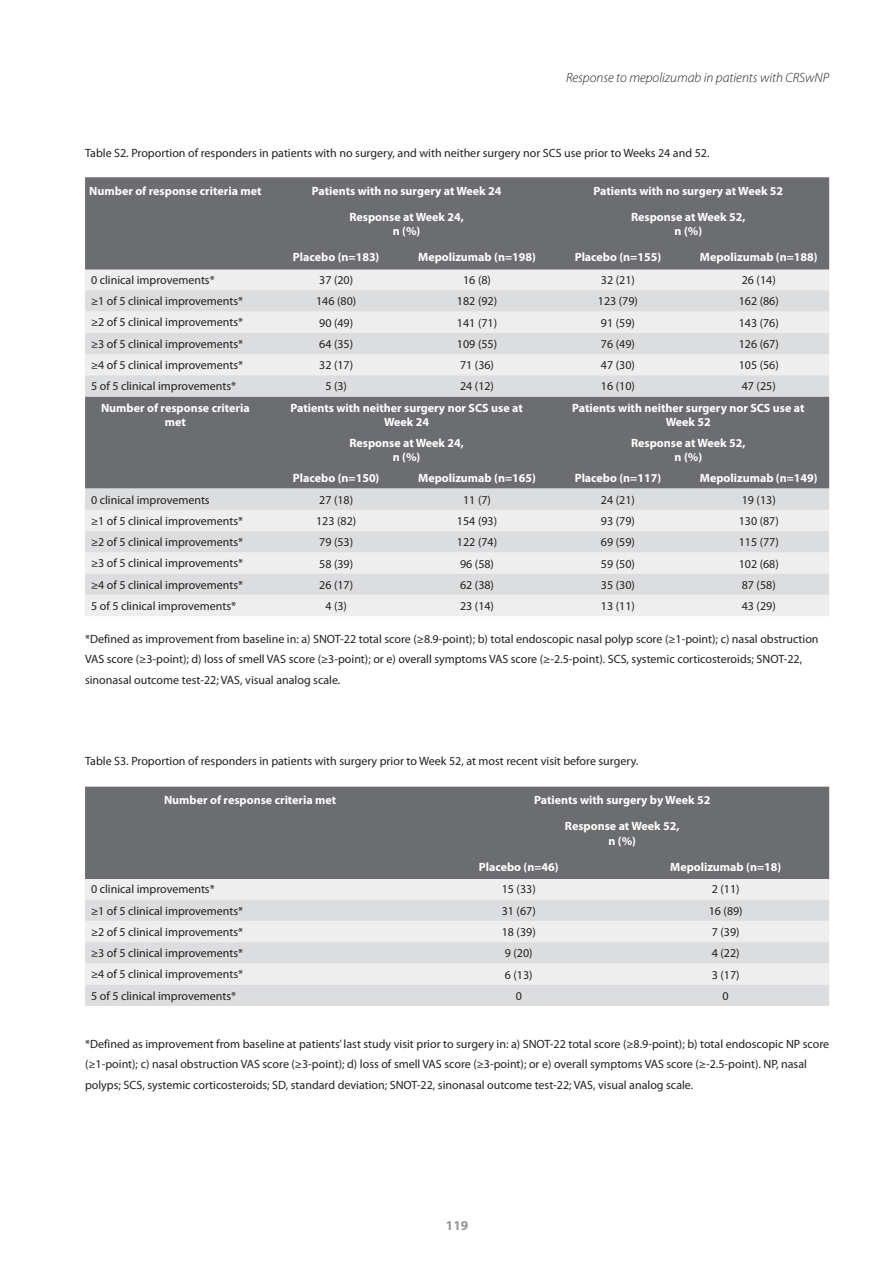
<style>
.page{position:relative;width:893px;height:1263px;background:#fff}
.page>*{position:absolute;margin:0;border:0;box-sizing:border-box;transform-origin:0 0}
.t1{font:italic 300 13.5px "Myriad Pro";color:#231f20}
.t2{font:700 13.5px "Myriad Pro";color:#939598}
.bijschrift{font:12px/20.2px "Myriad Pro";color:#231f20}
.Tabel_Header{font:700 12px/14.4px "Myriad Pro";color:#fff;text-align:center}
</style>
<div class="page">
<div style="left:85px;top:177px;width:744px;height:93px;background:#6c6d70"></div>
<div style="left:85px;top:270px;width:744px;height:346px;background:#eeeeef"></div>
<svg style="left:85px;top:290px;width:744px;height:305px;background:#bfc0c2"></svg>
<div style="left:85px;top:787px;width:744px;height:92px;background:#6c6d70"></div>
<div style="left:85px;top:879px;width:744px;height:21px;background:#eeeeef"></div>
<svg style="left:85px;top:900px;width:744px;height:106px;background:#e3e3e5"></svg>
<p class="t1" style="left:566px;top:70px;width:265px">Response to mepolizumab in patients with CRSwNP</p>
<p class="bijschrift" style="left:85px;top:143px;width:626px">Table S2. Proportion of responders in patients with no surgery, and with neither surgery nor SCS use prior to Weeks 24 and 52.</p>
<p class="Tabel_Header" style="left:89px;top:184px;width:174px">Number of response criteria met</p>
<p class="Tabel_Header" style="left:312px;top:184px;width:191px">Patients with no surgery at Week 24</p>
<p class="Tabel_Header" style="left:593px;top:184px;width:191px">Patients with no surgery at Week 52</p>
<p class="Tabel_Header" style="left:349px;top:210px;width:116px">Response at Week 24,</p>
<p class="Tabel_Header" style="left:393px;top:224px;width:29px">n (%)</p>
<p class="Tabel_Header" style="left:631px;top:210px;width:116px">Response at Week 52,</p>
<p class="Tabel_Header" style="left:675px;top:224px;width:29px">n (%)</p>
<p class="Tabel_Header" style="left:293px;top:250px;width:88px">Placebo (n=183)</p>
<p class="Tabel_Header" style="left:418px;top:250px;width:119px">Mepolizumab (n=198)</p>
<p class="Tabel_Header" style="left:575px;top:250px;width:88px">Placebo (n=155)</p>
<p class="Tabel_Header" style="left:700px;top:250px;width:119px">Mepolizumab (n=188)</p>
<p class="bijschrift" style="left:91px;top:270px;width:125px">0 clinical improvements*</p>
<p class="bijschrift" style="left:319px;top:270px;width:35px">37 (20)</p>
<p class="bijschrift" style="left:463px;top:270px;width:29px">16 (8)</p>
<p class="bijschrift" style="left:601px;top:270px;width:35px">32 (21)</p>
<p class="bijschrift" style="left:742px;top:270px;width:35px">26 (14)</p>
<p class="bijschrift" style="left:91px;top:291px;width:154px">≥1 of 5 clinical improvements*</p>
<p class="bijschrift" style="left:316px;top:291px;width:42px">146 (80)</p>
<p class="bijschrift" style="left:457px;top:291px;width:42px">182 (92)</p>
<p class="bijschrift" style="left:598px;top:291px;width:42px">123 (79)</p>
<p class="bijschrift" style="left:739px;top:291px;width:42px">162 (86)</p>
<p class="bijschrift" style="left:91px;top:313px;width:154px">≥2 of 5 clinical improvements*</p>
<p class="bijschrift" style="left:319px;top:313px;width:35px">90 (49)</p>
<p class="bijschrift" style="left:457px;top:313px;width:42px">141 (71)</p>
<p class="bijschrift" style="left:601px;top:313px;width:35px">91 (59)</p>
<p class="bijschrift" style="left:739px;top:313px;width:42px">143 (76)</p>
<p class="bijschrift" style="left:91px;top:334px;width:154px">≥3 of 5 clinical improvements*</p>
<p class="bijschrift" style="left:319px;top:334px;width:35px">64 (35)</p>
<p class="bijschrift" style="left:457px;top:334px;width:42px">109 (55)</p>
<p class="bijschrift" style="left:601px;top:334px;width:35px">76 (49)</p>
<p class="bijschrift" style="left:739px;top:334px;width:42px">126 (67)</p>
<p class="bijschrift" style="left:91px;top:355px;width:154px">≥4 of 5 clinical improvements*</p>
<p class="bijschrift" style="left:319px;top:355px;width:35px">32 (17)</p>
<p class="bijschrift" style="left:460px;top:355px;width:35px">71 (36)</p>
<p class="bijschrift" style="left:601px;top:355px;width:35px">47 (30)</p>
<p class="bijschrift" style="left:739px;top:355px;width:42px">105 (56)</p>
<p class="bijschrift" style="left:91px;top:376px;width:147px">5 of 5 clinical improvements*</p>
<p class="bijschrift" style="left:325px;top:376px;width:23px">5 (3)</p>
<p class="bijschrift" style="left:460px;top:376px;width:35px">24 (12)</p>
<p class="bijschrift" style="left:601px;top:376px;width:35px">16 (10)</p>
<p class="bijschrift" style="left:742px;top:376px;width:35px">47 (25)</p>
<p class="Tabel_Header" style="left:101px;top:400px;width:150px">Number of response criteria met</p>
<p class="Tabel_Header" style="left:290px;top:400px;width:234px">Patients with neither surgery nor SCS use at</p>
<p class="Tabel_Header" style="left:572px;top:400px;width:234px">Patients with neither surgery nor SCS use at</p>
<p class="Tabel_Header" style="left:666px;top:415px;width:47px">Week 52</p>
<p class="Tabel_Header" style="left:384px;top:415px;width:47px">Week 24</p>
<p class="Tabel_Header" style="left:349px;top:436px;width:116px">Response at Week 24,</p>
<p class="Tabel_Header" style="left:393px;top:450px;width:29px">n (%)</p>
<p class="Tabel_Header" style="left:631px;top:436px;width:116px">Response at Week 52,</p>
<p class="Tabel_Header" style="left:675px;top:450px;width:29px">n (%)</p>
<p class="Tabel_Header" style="left:293px;top:471px;width:88px">Placebo (n=150)</p>
<p class="Tabel_Header" style="left:418px;top:471px;width:119px">Mepolizumab (n=165)</p>
<p class="Tabel_Header" style="left:575px;top:471px;width:88px">Placebo (n=117)</p>
<p class="Tabel_Header" style="left:700px;top:471px;width:119px">Mepolizumab (n=149)</p>
<p class="bijschrift" style="left:91px;top:490px;width:120px">0 clinical improvements</p>
<p class="bijschrift" style="left:319px;top:490px;width:35px">27 (18)</p>
<p class="bijschrift" style="left:463px;top:490px;width:29px">11 (7)</p>
<p class="bijschrift" style="left:601px;top:490px;width:35px">24 (21)</p>
<p class="bijschrift" style="left:742px;top:490px;width:35px">19 (13)</p>
<p class="bijschrift" style="left:91px;top:511px;width:154px">≥1 of 5 clinical improvements*</p>
<p class="bijschrift" style="left:316px;top:511px;width:42px">123 (82)</p>
<p class="bijschrift" style="left:457px;top:511px;width:42px">154 (93)</p>
<p class="bijschrift" style="left:601px;top:511px;width:35px">93 (79)</p>
<p class="bijschrift" style="left:739px;top:511px;width:42px">130 (87)</p>
<p class="bijschrift" style="left:91px;top:532px;width:154px">≥2 of 5 clinical improvements*</p>
<p class="bijschrift" style="left:319px;top:532px;width:35px">79 (53)</p>
<p class="bijschrift" style="left:457px;top:532px;width:42px">122 (74)</p>
<p class="bijschrift" style="left:601px;top:532px;width:35px">69 (59)</p>
<p class="bijschrift" style="left:739px;top:532px;width:42px">115 (77)</p>
<p class="bijschrift" style="left:91px;top:553px;width:154px">≥3 of 5 clinical improvements*</p>
<p class="bijschrift" style="left:319px;top:554px;width:35px">58 (39)</p>
<p class="bijschrift" style="left:460px;top:554px;width:35px">96 (58)</p>
<p class="bijschrift" style="left:601px;top:554px;width:35px">59 (50)</p>
<p class="bijschrift" style="left:739px;top:554px;width:42px">102 (68)</p>
<p class="bijschrift" style="left:91px;top:575px;width:154px">≥4 of 5 clinical improvements*</p>
<p class="bijschrift" style="left:319px;top:575px;width:35px">26 (17)</p>
<p class="bijschrift" style="left:460px;top:575px;width:35px">62 (38)</p>
<p class="bijschrift" style="left:601px;top:575px;width:35px">35 (30)</p>
<p class="bijschrift" style="left:742px;top:575px;width:35px">87 (58)</p>
<p class="bijschrift" style="left:91px;top:596px;width:147px">5 of 5 clinical improvements*</p>
<p class="bijschrift" style="left:325px;top:596px;width:23px">4 (3)</p>
<p class="bijschrift" style="left:460px;top:596px;width:35px">23 (14)</p>
<p class="bijschrift" style="left:601px;top:596px;width:35px">13 (11)</p>
<p class="bijschrift" style="left:742px;top:596px;width:35px">43 (29)</p>
<p class="bijschrift" style="left:85px;top:629px;width:735px">*Defined as improvement from baseline in: a) SNOT-22 total score (≥8.9-point); b) total endoscopic nasal polyp score (≥1-point); c) nasal obstruction<br>VAS score (≥3-point); d) loss of smell VAS score (≥3-point); or e) overall symptoms VAS score (≥-2.5-point). SCS, systemic corticosteroids; SNOT-22, sinonasal outcome test-22; VAS, visual analog scale.</p>
<p class="bijschrift" style="left:85px;top:751px;width:555px">Table S3. Proportion of responders in patients with surgery prior to Week 52, at most recent visit before surgery.</p>
<p class="Tabel_Header" style="left:164px;top:793px;width:174px">Number of response criteria met</p>
<p class="Tabel_Header" style="left:534px;top:793px;width:178px">Patients with surgery by Week 52</p>
<p class="Tabel_Header" style="left:565px;top:819px;width:116px">Response at Week 52,</p>
<p class="Tabel_Header" style="left:608px;top:833px;width:29px">n (%)</p>
<p class="Tabel_Header" style="left:479px;top:859px;width:81px">Placebo (n=46)</p>
<p class="Tabel_Header" style="left:670px;top:859px;width:113px">Mepolizumab (n=18)</p>
<p class="bijschrift" style="left:91px;top:879px;width:125px">0 clinical improvements*</p>
<p class="bijschrift" style="left:502px;top:879px;width:35px">15 (33)</p>
<p class="bijschrift" style="left:712px;top:879px;width:29px">2 (11)</p>
<p class="bijschrift" style="left:91px;top:901px;width:154px">≥1 of 5 clinical improvements*</p>
<p class="bijschrift" style="left:502px;top:901px;width:35px">31 (67)</p>
<p class="bijschrift" style="left:709px;top:901px;width:35px">16 (89)</p>
<p class="bijschrift" style="left:91px;top:922px;width:154px">≥2 of 5 clinical improvements*</p>
<p class="bijschrift" style="left:502px;top:922px;width:35px">18 (39)</p>
<p class="bijschrift" style="left:712px;top:922px;width:29px">7 (39)</p>
<p class="bijschrift" style="left:91px;top:943px;width:154px">≥3 of 5 clinical improvements*</p>
<p class="bijschrift" style="left:505px;top:943px;width:29px">9 (20)</p>
<p class="bijschrift" style="left:712px;top:943px;width:29px">4 (22)</p>
<p class="bijschrift" style="left:91px;top:964px;width:154px">≥4 of 5 clinical improvements*</p>
<p class="bijschrift" style="left:505px;top:965px;width:29px">6 (13)</p>
<p class="bijschrift" style="left:712px;top:965px;width:29px">3 (17)</p>
<p class="bijschrift" style="left:91px;top:986px;width:147px">5 of 5 clinical improvements*</p>
<p class="bijschrift" style="left:516px;top:986px;width:8px">0</p>
<p class="bijschrift" style="left:723px;top:986px;width:8px">0</p>
<p class="bijschrift" style="left:85px;top:1034px;width:746px">*Defined as improvement from baseline at patients’ last study visit prior to surgery in: a) SNOT-22 total score (≥8.9-point); b) total endoscopic NP score (≥1-point); c) nasal obstruction VAS score (≥3-point); d) loss of smell VAS score (≥3-point); or e) overall symptoms VAS score (≥-2.5-point). NP, nasal polyps; SCS, systemic corticosteroids; SD, standard deviation; SNOT-22, sinonasal outcome test-22; VAS, visual analog scale.</p>
<p class="t2" style="left:446px;top:1218px;width:24px">119</p>
</div>
